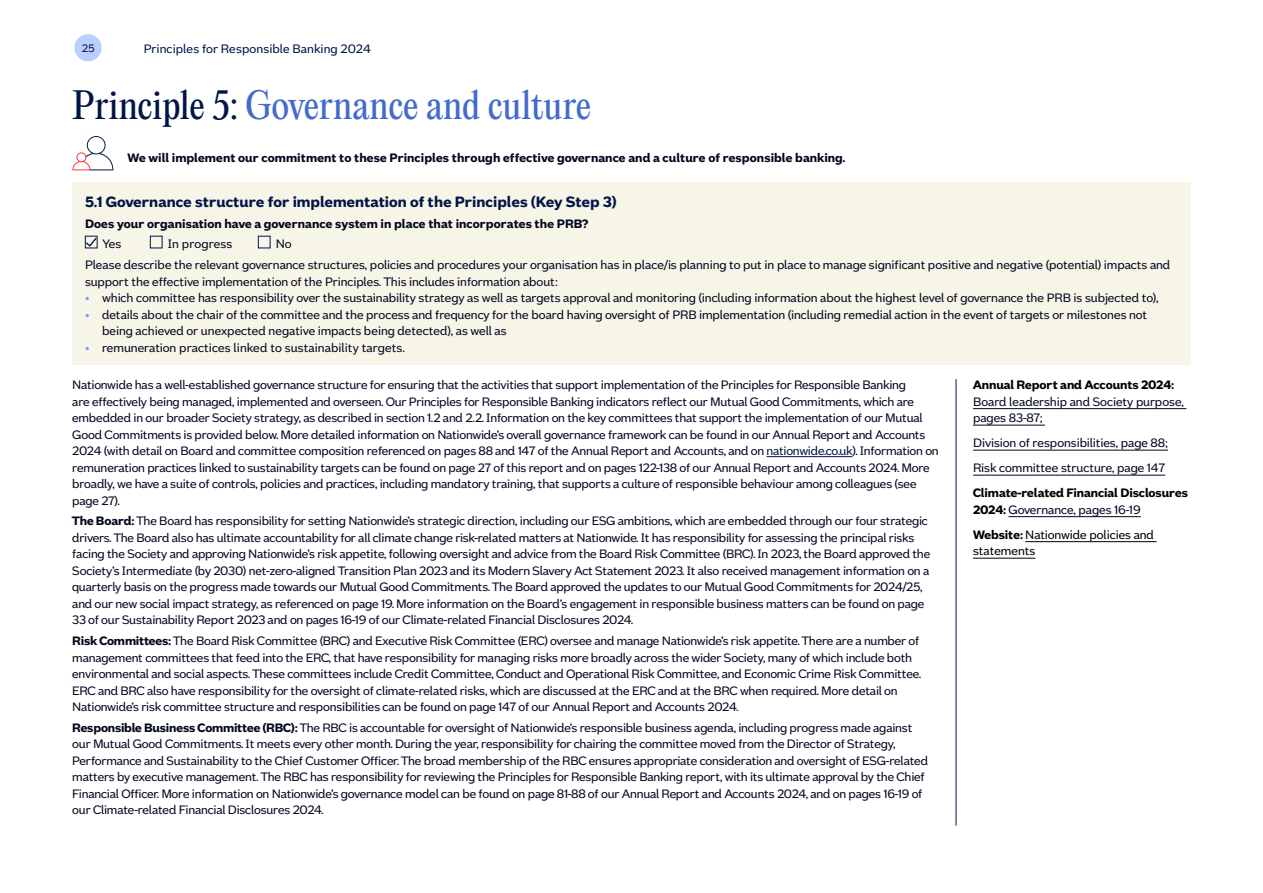
<style>
.page{position:relative;width:1263px;height:893px;background:#fff}
.page>*{position:absolute;margin:0;border:0;box-sizing:border-box;transform-origin:0 0}
.t1{font:36px "Editorial New";letter-spacing:-.005em;color:#426bcc}
.t2{font:700 16.5px "Nationwide Founders";color:#011546}
.t3{font:13.5px/16.5px "Nationwide Founders";letter-spacing:-.02em;color:#02081e}
.t4{font:700 13.5px "Nationwide Founders";color:#02081e}
.t5{font:700 13.5px/16.5px "Nationwide Founders";letter-spacing:-.01em;color:#000}
.t6{font:13.5px "Nationwide Founders";color:#02081e}
.t7{font:13.5px/16.5px "Nationwide Founders";letter-spacing:-.01em;color:#000}
.t8{font:13.5px "Nationwide Founders";color:#011546}
.t9{font:12px "Nationwide Founders";color:#011546}
.s1{color:#011546}
.s2{color:#759eff}
.s3{font-weight:700}
.s4{font-weight:400;color:#02081e}
</style>
<div class="page">
<div style="left:74px;top:34px;width:28px;height:27px;background:#bacfff;border-radius:14px"></div>
<svg style="left:72px;top:136px;width:41px;height:34px"></svg>
<div style="left:72px;top:182px;width:1119px;height:183px;background:#f7f4e8"></div>
<svg style="left:84px;top:236px;width:14px;height:12px"></svg>
<div style="left:150px;top:236px;width:12px;height:12px;border:1px solid #011546"></div>
<div style="left:258px;top:236px;width:12px;height:12px;border:1px solid #011546"></div>
<hr style="left:956px;top:379px;width:1px;height:447px;background:#011546">
<hr style="left:766px;top:456px;width:86px;height:1px;background:#011546">
<hr style="left:973px;top:408px;width:213px;height:1px;background:#02081e">
<hr style="left:973px;top:425px;width:72px;height:1px;background:#02081e">
<hr style="left:973px;top:450px;width:195px;height:1px;background:#02081e">
<hr style="left:973px;top:475px;width:192px;height:1px;background:#02081e">
<hr style="left:1008px;top:516px;width:133px;height:1px;background:#02081e">
<hr style="left:1025px;top:541px;width:131px;height:1px;background:#000">
<hr style="left:973px;top:558px;width:62px;height:1px;background:#000">
<p class="t9" style="left:82px;top:42px;width:14px">25</p>
<p class="t8" style="left:144px;top:41px;width:228px">Principles for Responsible Banking 2024</p>
<h1 class="t1" style="left:72px;top:80px;width:521px"><span class="s1">Principle 5:</span> Governance and culture</h1>
<p class="t4" style="left:128px;top:150px;width:719px">We will implement our commitment to these Principles through effective governance and a culture of responsible banking.</p>
<p class="t2" style="left:85px;top:192px;width:533px">5.1 Governance structure for implementation of the Principles (Key Step 3)</p>
<p class="t4" style="left:85px;top:215px;width:505px">Does your organisation have a governance system in place that incorporates the PRB?</p>
<p class="t3" style="left:103px;top:236px;width:20px">Yes</p>
<p class="t6" style="left:168px;top:237px;width:66px">In progress</p>
<p class="t3" style="left:85px;top:233px;width:1087px;line-height:20.7px;text-indent:191px">No<br>Please describe the relevant governance structures, policies and procedures your organisation has in place/is planning to put in place to manage significant positive and negative (potential) impacts and</p>
<p class="t3" style="left:85px;top:273px;width:474px">support the effective implementation of the Principles. This includes information about:</p>
<p class="t3" style="left:85px;top:289px;width:1075px"><span class="s2">•</span> which committee has responsibility over the sustainability strategy as well as targets approval and monitoring (including information about the highest level of governance the PRB is subjected to),</p>
<p class="t3" style="left:102px;top:306px;width:1047px;text-indent:-17px"><span class="s2">•</span> details about the chair of the committee and the process and frequency for the board having oversight of PRB implementation (including remedial action in the event of targets or milestones not being achieved or unexpected negative impacts being detected), as well as</p>
<p class="t6" style="left:85px;top:340px;width:321px"><span class="s2">•</span> remuneration practices linked to sustainability targets.</p>
<p class="t3" style="left:72px;top:376px;width:868px">Nationwide has a well-established governance structure for ensuring that the activities that support implementation of the Principles for Responsible Banking<br>are effectively being managed, implemented and overseen. Our Principles for Responsible Banking indicators reflect our Mutual Good Commitments, which are embedded in our broader Society strategy, as described in section 1.2 and 2.2. Information on the key committees that support the implementation of our Mutual Good Commitments is provided below. More detailed information on Nationwide’s overall governance framework can be found in our Annual Report and Accounts 2024 (with detail on Board and committee composition referenced on pages 88 and 147 of the Annual Report and Accounts, and on <span class="s1">nationwide.co.uk</span>). Information on remuneration practices linked to sustainability targets can be found on page 27 of this report and on pages 122-138 of our Annual Report and Accounts 2024. More broadly, we have a suite of controls, policies and practices, including mandatory training, that supports a culture of responsible behaviour among colleagues (see page 27).</p>
<p class="t3" style="left:72px;top:513px;width:860px"><span class="s3">The Board:</span> The Board has responsibility for setting Nationwide’s strategic direction, including our ESG ambitions, which are embedded through our four strategic drivers. The Board also has ultimate accountability for all climate change risk-related matters at Nationwide. It has responsibility for assessing the principal risks facing the Society and approving Nationwide’s risk appetite, following oversight and advice from the Board Risk Committee (BRC). In 2023, the Board approved the Society’s Intermediate (by 2030) net-zero-aligned Transition Plan 2023 and its Modern Slavery Act Statement 2023. It also received management information on a quarterly basis on the progress made towards our Mutual Good Commitments. The Board approved the updates to our Mutual Good Commitments for 2024/25, and our new social impact strategy, as referenced on page 19. More information on the Board’s engagement in responsible business matters can be found on page 33 of our Sustainability Report 2023 and on pages 16-19 of our Climate-related Financial Disclosures 2024.</p>
<p class="t3" style="left:72px;top:632px;width:850px"><span class="s3">Risk Committees:</span> The Board Risk Committee (BRC) and Executive Risk Committee (ERC) oversee and manage Nationwide’s risk appetite. There are a number of management committees that feed into the ERC, that have responsibility for managing risks more broadly across the wider Society, many of which include both environmental and social aspects. These committees include Credit Committee, Conduct and Operational Risk Committee, and Economic Crime Risk Committee.<br>ERC and BRC also have responsibility for the oversight of climate-related risks, which are discussed at the ERC and at the BRC when required. More detail on Nationwide’s risk committee structure and responsibilities can be found on page 147 of our Annual Report and Accounts 2024.</p>
<p class="t3" style="left:72px;top:719px;width:857px"><span class="s3">Responsible Business Committee (RBC):</span> The RBC is accountable for oversight of Nationwide’s responsible business agenda, including progress made against our Mutual Good Commitments. It meets every other month. During the year, responsibility for chairing the committee moved from the Director of Strategy, Performance and Sustainability to the Chief Customer Officer. The broad membership of the RBC ensures appropriate consideration and oversight of ESG-related matters by executive management. The RBC has responsibility for reviewing the Principles for Responsible Banking report, with its ultimate approval by the Chief Financial Officer. More information on Nationwide’s governance model can be found on page 81-88 of our Annual Report and Accounts 2024, and on pages 16-19 of our Climate-related Financial Disclosures 2024.</p>
<p class="t5" style="left:973px;top:376px;width:203px">Annual Report and Accounts 2024:</p>
<p class="t3" style="left:973px;top:393px;width:212px">Board leadership and Society purpose, pages 83-87;</p>
<p class="t3" style="left:973px;top:430px;width:196px;line-height:25px">Division of responsibilities, page 88;<br>Risk committee structure, page 147</p>
<p class="t5" style="left:973px;top:484px;width:217px">Climate-related Financial Disclosures<br>2024: <span class="s4">Governance, pages 16-19</span></p>
<p class="t7" style="left:973px;top:526px;width:183px"><span class="s3">Website:</span> Nationwide policies and statements</p>
</div>
